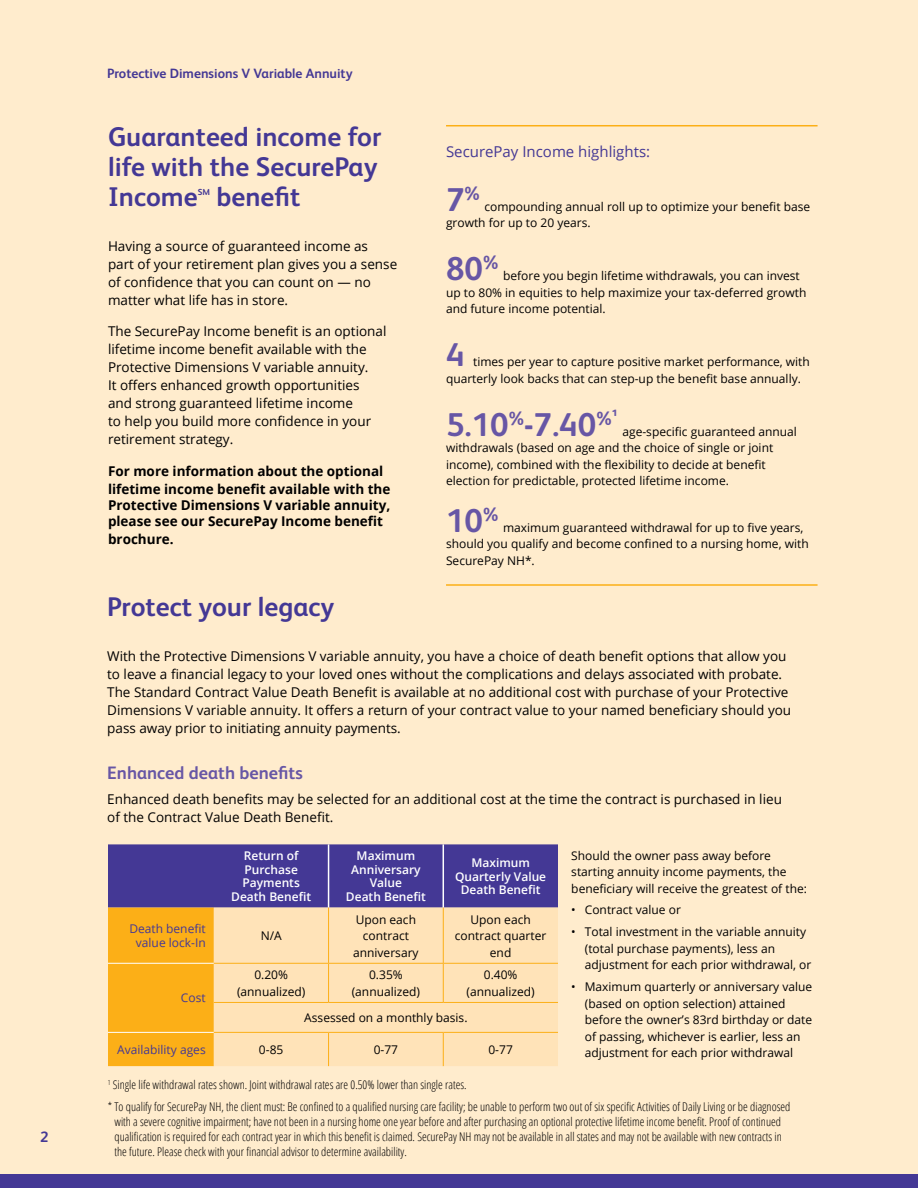
<style>
.page{position:relative;width:918px;height:1188px;background:#ffeccd}
.page>*{position:absolute;margin:0;border:0;box-sizing:border-box;transform-origin:0 0}
.t1{font:700 33px "FS Albert Pro";color:#6756a5}
.t2{font:700 27px/30px "FS Albert Pro";color:#443895}
.t3{font:700 18px "FS Albert Pro";color:#6756a5}
.t4{font:15px "Open Sans";color:#443895}
.t5{font:700 15px "FS Albert Pro";color:#443895}
.t6{font:13.5px/18px "Open Sans";color:#000}
.t7{font:700 13.5px/18px "Open Sans";color:#000}
.t8{font:700 13.5px "FS Albert Pro";color:#443895}
.t9{font:12px/16.5px "Open Sans";color:#000}
.t10{font:300 condensed 12px/15px "Open Sans";color:#000}
.t11{font:600 12px/13.5px "Open Sans";color:#fff;text-align:center}
.t12{font:12px/13.5px "Open Sans";color:#443895;text-align:center}
.t13{font:700 8.7px "FS Albert Pro";color:#443895}
</style>
<div class="page">
<div style="left:0;top:1174px;width:918px;height:14px;background:#443895"></div>
<hr style="left:446px;top:125px;width:372px;height:1px;background:#fcaf17">
<hr style="left:446px;top:584px;width:372px;height:2px;background:#fcaf17">
<svg style="left:108px;top:844px;width:450px;height:222px"></svg>
<div style="left:214px;top:908px;width:344px;height:158px;background:#ffe3b8"></div>
<hr style="left:328px;top:844px;width:1px;height:64px;background:#fff">
<hr style="left:443px;top:844px;width:1px;height:64px;background:#fff">
<hr style="left:108px;top:963px;width:106px;height:1px;background:#fff">
<hr style="left:108px;top:1032px;width:106px;height:1px;background:#fff">
<hr style="left:328px;top:908px;width:1px;height:55px;background:#fcaf17">
<hr style="left:443px;top:908px;width:1px;height:55px;background:#fcaf17">
<hr style="left:214px;top:963px;width:115px;height:1px;background:#fcaf17">
<hr style="left:328px;top:964px;width:1px;height:38px;background:#fcaf17">
<hr style="left:329px;top:963px;width:114px;height:1px;background:#fcaf17">
<hr style="left:443px;top:964px;width:1px;height:38px;background:#fcaf17">
<hr style="left:443px;top:963px;width:115px;height:1px;background:#fcaf17">
<hr style="left:214px;top:1002px;width:115px;height:1px;background:#fcaf17">
<hr style="left:329px;top:1002px;width:114px;height:1px;background:#fcaf17">
<hr style="left:443px;top:1002px;width:115px;height:1px;background:#fcaf17">
<hr style="left:214px;top:1032px;width:115px;height:1px;background:#fcaf17">
<hr style="left:328px;top:1033px;width:1px;height:33px;background:#fcaf17">
<hr style="left:329px;top:1032px;width:114px;height:1px;background:#fcaf17">
<hr style="left:443px;top:1033px;width:1px;height:33px;background:#fcaf17">
<hr style="left:443px;top:1032px;width:115px;height:1px;background:#fcaf17">
<p class="t5" style="left:40px;top:1126px;width:10px">2</p>
<p class="t8" style="left:107px;top:64px;width:247px">Protective Dimensions V Variable Annuity</p>
<h2 class="t2" style="left:108px;top:120px;width:275px">Guaranteed income for life with the SecurePay<br>Income</h2>
<p class="t13" style="left:198px;top:186px;width:14px">SM</p>
<h2 class="t2" style="left:217px;top:180px;width:85px">benefit</h2>
<p class="t6" style="left:108px;top:237px;width:291px">Having a source of guaranteed income as part of your retirement plan gives you a sense of confidence that you can count on — no matter what life has in store.</p>
<p class="t6" style="left:108px;top:322px;width:280px">The SecurePay Income benefit is an optional lifetime income benefit available with the Protective Dimensions V variable annuity.<br>It offers enhanced growth opportunities and strong guaranteed lifetime income<br>to help you build more confidence in your retirement strategy.</p>
<p class="t7" style="left:108px;top:461px;width:284px">For more information about the optional lifetime income benefit available with the</p>
<p class="t7" style="left:108px;top:497px;width:284px;line-height:16.2px">Protective Dimensions V variable annuity, please see our SecurePay Income benefit</p>
<p class="t7" style="left:108px;top:530px;width:67px">brochure.</p>
<p class="t4" style="left:446px;top:142px;width:206px">SecurePay Income highlights:</p>
<h1 class="t1" style="left:446px;top:176px;width:35px">7<sup>%</sup></h1>
<p class="t9" style="left:446px;top:198px;width:366px;text-indent:38px">compounding annual roll up to optimize your benefit base growth for up to 20 years.</p>
<h1 class="t1" style="left:446px;top:246px;width:54px">80<sup>%</sup></h1>
<p class="t9" style="left:446px;top:267px;width:362px;text-indent:57px">before you begin lifetime withdrawals, you can invest up to 80% in equities to help maximize your tax-deferred growth and future income potential.</p>
<h1 class="t1" style="left:446px;top:332px;width:20px">4</h1>
<p class="t9" style="left:446px;top:353px;width:365px;text-indent:27px">times per year to capture positive market performance, with quarterly look backs that can step-up the benefit base annually.</p>
<h1 class="t1" style="left:446px;top:401px;width:173px">5.10<sup>%</sup>-7.40<sup>%</sup><sup>¹</sup></h1>
<p class="t9" style="left:446px;top:423px;width:352px;text-indent:176px">age-specific guaranteed annual withdrawals (based on age and the choice of single or joint income), combined with the flexibility to decide at benefit election for predictable, protected lifetime income.</p>
<h1 class="t1" style="left:446px;top:497px;width:54px">10<sup>%</sup></h1>
<p class="t9" style="left:446px;top:519px;width:364px;text-indent:57px">maximum guaranteed withdrawal for up to five years, should you qualify and become confined to a nursing home, with<br>SecurePay NH*.</p>
<h2 class="t2" style="left:107px;top:590px;width:229px">Protect your legacy</h2>
<p class="t6" style="left:107px;top:647px;width:686px">With the Protective Dimensions V variable annuity, you have a choice of death benefit options that allow you to leave a financial legacy to your loved ones without the complications and delays associated with probate.<br>The Standard Contract Value Death Benefit is available at no additional cost with purchase of your Protective Dimensions V variable annuity. It offers a return of your contract value to your named beneficiary should you pass away prior to initiating annuity payments.</p>
<h3 class="t3" style="left:107px;top:761px;width:197px">Enhanced death benefits</h3>
<p class="t6" style="left:107px;top:790px;width:676px">Enhanced death benefits may be selected for an additional cost at the time the contract is purchased in lieu of the Contract Value Death Benefit.</p>
<p class="t9" style="left:571px;top:847px;width:237px">Should the owner pass away before starting annuity income payments, the beneficiary will receive the greatest of the:</p>
<p class="t9" style="left:571px;top:902px;width:111px">• Contract value or</p>
<p class="t9" style="left:585px;top:923px;width:228px;text-indent:-14px">• Total investment in the variable annuity (total purchase payments), less an adjustment for each prior withdrawal, or</p>
<p class="t9" style="left:585px;top:978px;width:229px;text-indent:-14px">• Maximum quarterly or anniversary value (based on option selection) attained before the owner’s 83rd birthday or date of passing, whichever is earlier, less an adjustment for each prior withdrawal</p>
<p class="t11" style="left:231px;top:849px;width:81px">Return of<br>Purchase<br>Payments<br>Death Benefit</p>
<p class="t11" style="left:346px;top:849px;width:81px">Maximum<br>Anniversary<br>Value<br>Death Benefit</p>
<p class="t11" style="left:455px;top:856px;width:93px">Maximum<br>Quarterly Value<br>Death Benefit</p>
<p class="t9" style="left:353px;top:911px;width:67px;text-align:center">Upon each contract anniversary</p>
<p class="t9" style="left:455px;top:911px;width:93px;text-align:center">Upon each contract quarter end</p>
<p class="t12" style="left:129px;top:922px;width:78px">Death benefit value lock-In</p>
<p class="t9" style="left:261px;top:927px;width:23px">N/A</p>
<p class="t9" style="left:237px;top:966px;width:70px;text-align:center">0.20% (annualized)</p>
<p class="t9" style="left:352px;top:966px;width:70px;text-align:center">0.35% (annualized)</p>
<p class="t9" style="left:466px;top:966px;width:70px;text-align:center">0.40% (annualized)</p>
<p class="t9" style="left:304px;top:1009px;width:165px">Assessed on a monthly basis.</p>
<p class="t12" style="left:181px;top:991px;width:26px">Cost</p>
<p class="t12" style="left:117px;top:1043px;width:90px">Availability ages</p>
<p class="t9" style="left:259px;top:1041px;width:26px">0-85</p>
<p class="t9" style="left:374px;top:1041px;width:26px">0-77</p>
<p class="t9" style="left:488px;top:1041px;width:26px">0-77</p>
<p class="t10" style="left:108px;top:1074px;width:684px;line-height:21.8px"><sup>1</sup> Single life withdrawal rates shown. Joint withdrawal rates are 0.50% lower than single rates.<br>* To qualify for SecurePay NH, the client must: Be confined to a qualified nursing care facility; be unable to perform two out of six specific Activities of Daily Living or be diagnosed</p>
<p class="t10" style="left:114px;top:1114px;width:669px;text-align:justify">with a severe cognitive impairment; have not been in a nursing home one year before and after purchasing an optional protective lifetime income benefit. Proof of continued qualification is required for each contract year in which this benefit is claimed. SecurePay NH may not be available in all states and may not be available with new contracts in the future. Please check with your financial advisor to determine availability.</p>
</div>
